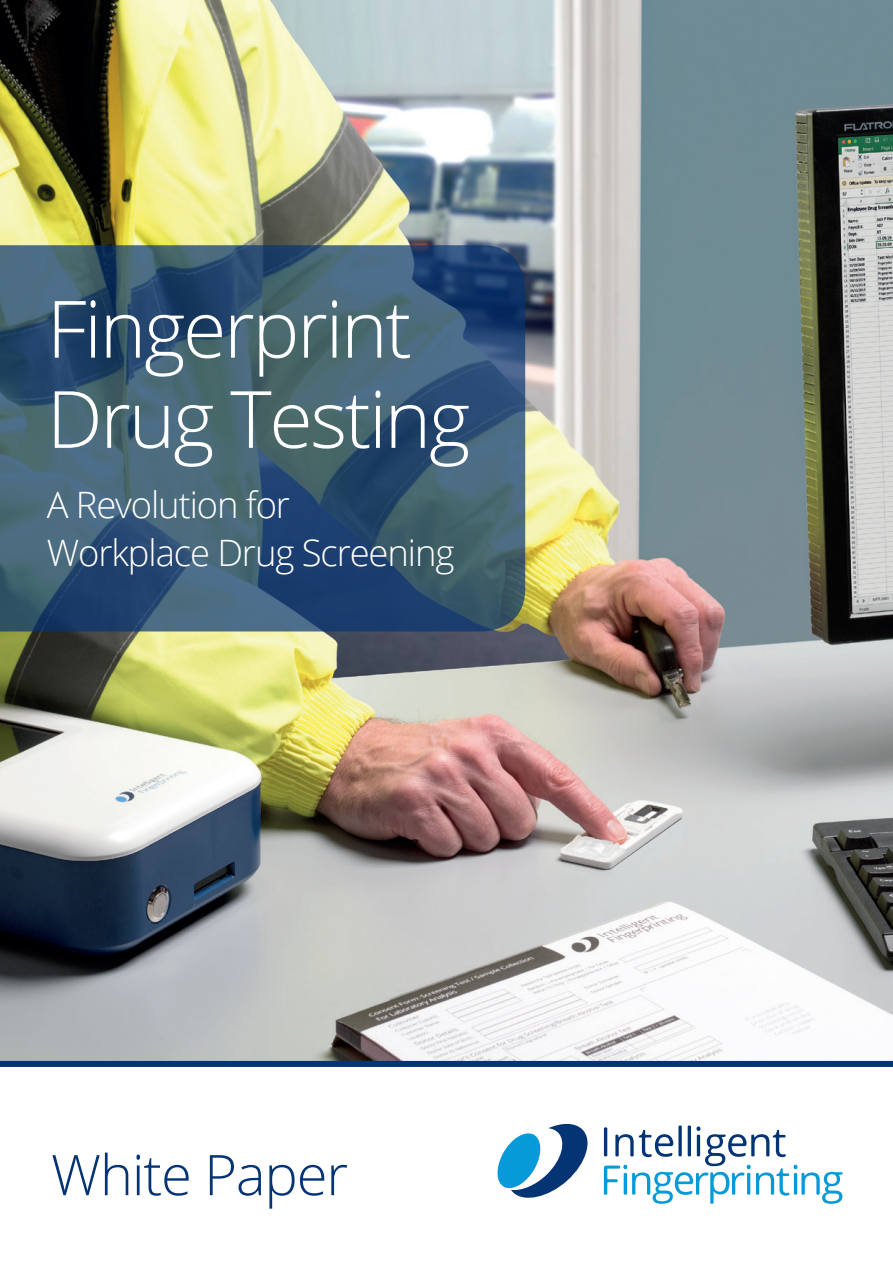
<style>
.page{position:relative;width:893px;height:1263px;background:#fff}
.page>*{position:absolute;margin:0;border:0;box-sizing:border-box;transform-origin:0 0}
.t1{font:300 79.2px/90.2px "Open Sans";letter-spacing:-.03em;color:#fff}
.t2{font:300 56.1px "Open Sans";letter-spacing:-.02em;color:#053474}
.t3{font:300 36.45px/48px "Open Sans";letter-spacing:-.03em;color:#fff}
</style>
<div class="page">
<img style="left:1px;top:0;width:892px;height:1061px">
<svg style="left:0;top:245px;width:525px;height:386px;background:#395a72"></svg>
<svg style="left:497px;top:1123px;width:91px;height:75px"></svg>
<hr style="left:688px;top:1125px;width:3px;height:31px;background:#053474">
<svg style="left:604px;top:1126px;width:239px;height:78px"></svg>
<div style="left:0;top:1061px;width:893px;height:6px;background:#053474"></div>
<h1 class="t1" style="left:47px;top:282px;width:425px">Fingerprint<br>Drug Testing</h1>
<p class="t3" style="left:47px;top:480px;width:409px">A Revolution for<br>Workplace Drug Screening</p>
<h2 class="t2" style="left:51px;top:1136px;width:299px">White Paper</h2>
</div>
